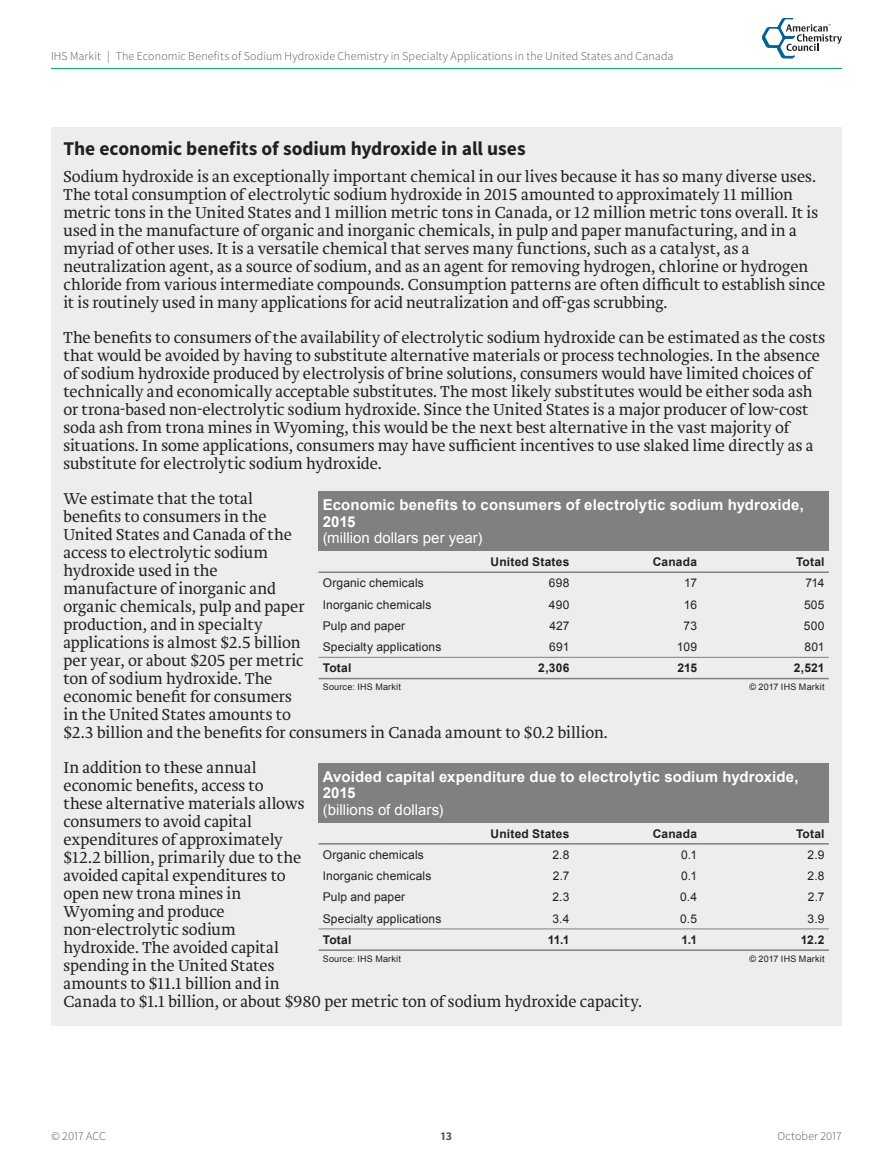
<style>
.page{position:relative;width:893px;height:1170px;background:#fff}
.page>*{position:absolute;margin:0;border:0;box-sizing:border-box;transform-origin:0 0}
.b2_heading{font:700 19.5px "Source Sans Pro";color:#231f20}
.b2_body{font:300 16.5px/18px "Brioni Std";letter-spacing:-.005em;color:#231f20}
.t_heading{font:700 15px/16.5px "Arial";letter-spacing:.01em;color:#fff}
.t_heading-2{font:15px "Arial";color:#fff}
.t_body{font:12px "Arial";letter-spacing:.01em;color:#231f20}
.t1{font:300 12px "Source Sans Pro";letter-spacing:.01em;color:#57585a}
.t_body-2{font:700 12px "Arial";letter-spacing:.015em;color:#231f20}
.t2{font:700 12px "Source Sans Pro";color:#57585a}
.t_source{font:9px "Arial";letter-spacing:.025em;color:#231f20}
</style>
<div class="page">
<hr style="left:51px;top:68px;width:791px;height:1px;background:#00ab4d">
<svg style="left:762px;top:18px;width:80px;height:40px"></svg>
<div style="left:51px;top:128px;width:791px;height:897px;background:#ededed"></div>
<div style="left:319px;top:763px;width:510px;height:59px;background:#7f8080"></div>
<hr style="left:319px;top:843px;width:127px;height:1px;background:#7f8080">
<hr style="left:446px;top:843px;width:128px;height:1px;background:#7f8080">
<hr style="left:574px;top:843px;width:127px;height:1px;background:#7f8080">
<hr style="left:701px;top:843px;width:128px;height:1px;background:#7f8080">
<hr style="left:319px;top:928px;width:127px;height:1px;background:#7f8080">
<hr style="left:446px;top:928px;width:128px;height:1px;background:#7f8080">
<hr style="left:574px;top:928px;width:127px;height:1px;background:#7f8080">
<hr style="left:701px;top:928px;width:128px;height:1px;background:#7f8080">
<hr style="left:319px;top:949px;width:127px;height:1px;background:#7f8080">
<hr style="left:446px;top:949px;width:128px;height:1px;background:#7f8080">
<hr style="left:574px;top:949px;width:127px;height:1px;background:#7f8080">
<hr style="left:701px;top:949px;width:128px;height:1px;background:#7f8080">
<div style="left:319px;top:491px;width:510px;height:60px;background:#7f8080"></div>
<hr style="left:319px;top:571px;width:127px;height:2px;background:#7f8080">
<hr style="left:446px;top:571px;width:128px;height:2px;background:#7f8080">
<hr style="left:574px;top:571px;width:127px;height:2px;background:#7f8080">
<hr style="left:701px;top:571px;width:128px;height:2px;background:#7f8080">
<hr style="left:319px;top:657px;width:127px;height:1px;background:#7f8080">
<hr style="left:446px;top:657px;width:128px;height:1px;background:#7f8080">
<hr style="left:574px;top:657px;width:127px;height:1px;background:#7f8080">
<hr style="left:701px;top:657px;width:128px;height:1px;background:#7f8080">
<hr style="left:319px;top:677px;width:127px;height:2px;background:#7f8080">
<hr style="left:446px;top:677px;width:128px;height:2px;background:#7f8080">
<hr style="left:574px;top:677px;width:127px;height:2px;background:#7f8080">
<hr style="left:701px;top:677px;width:128px;height:2px;background:#7f8080">
<p class="t1" style="left:51px;top:48px;width:624px">IHS Markit | The Economic Benefits of Sodium Hydroxide Chemistry in Specialty Applications in the United States and Canada</p>
<p class="b2_heading" style="left:63px;top:136px;width:464px">The economic benefits of sodium hydroxide in all uses</p>
<p class="b2_body" style="left:63px;top:167px;width:764px">Sodium hydroxide is an exceptionally important chemical in our lives because it has so many diverse uses.<br>The total consumption of electrolytic sodium hydroxide in 2015 amounted to approximately 11 million metric tons in the United States and 1 million metric tons in Canada, or 12 million metric tons overall. It is used in the manufacture of organic and inorganic chemicals, in pulp and paper manufacturing, and in a myriad of other uses. It is a versatile chemical that serves many functions, such as a catalyst, as a neutralization agent, as a source of sodium, and as an agent for removing hydrogen, chlorine or hydrogen chloride from various intermediate compounds. Consumption patterns are often difficult to establish since it is routinely used in many applications for acid neutralization and off-gas scrubbing.</p>
<p class="b2_body" style="left:63px;top:328px;width:763px">The benefits to consumers of the availability of electrolytic sodium hydroxide can be estimated as the costs that would be avoided by having to substitute alternative materials or process technologies. In the absence of sodium hydroxide produced by electrolysis of brine solutions, consumers would have limited choices of technically and economically acceptable substitutes. The most likely substitutes would be either soda ash or trona-based non-electrolytic sodium hydroxide. Since the United States is a major producer of low-cost soda ash from trona mines in Wyoming, this would be the next best alternative in the vast majority of situations. In some applications, consumers may have sufficient incentives to use slaked lime directly as a substitute for electrolytic sodium hydroxide.</p>
<p class="b2_body" style="left:63px;top:489px;width:546px">We estimate that the total<br>benefits to consumers in the<br>United States and Canada of the<br>access to electrolytic sodium<br>hydroxide used in the<br>manufacture of inorganic and<br>organic chemicals, pulp and paper<br>production, and in specialty<br>applications is almost $2.5 billion<br>per year, or about $205 per metric<br>ton of sodium hydroxide. The<br>economic benefit for consumers<br>in the United States amounts to<br>$2.3 billion and the benefits for consumers in Canada amount to $0.2 billion.</p>
<p class="b2_body" style="left:63px;top:758px;width:580px">In addition to these annual<br>economic benefits, access to<br>these alternative materials allows<br>consumers to avoid capital<br>expenditures of approximately<br>$12.2 billion, primarily due to the<br>avoided capital expenditures to<br>open new trona mines in<br>Wyoming and produce<br>non-electrolytic sodium<br>hydroxide. The avoided capital<br>spending in the United States<br>amounts to $11.1 billion and in<br>Canada to $1.1 billion, or about $980 per metric ton of sodium hydroxide capacity.</p>
<p class="t_heading" style="left:323px;top:497px;width:483px">Economic benefits to consumers of electrolytic sodium hydroxide,<br>2015</p>
<p class="t_heading-2" style="left:323px;top:528px;width:161px">(million dollars per year)</p>
<p class="t_body-2" style="left:491px;top:553px;width:80px">United States</p>
<p class="t_body-2" style="left:653px;top:553px;width:46px">Canada</p>
<p class="t_body-2" style="left:796px;top:553px;width:30px">Total</p>
<p class="t_body" style="left:323px;top:575px;width:102px">Organic chemicals</p>
<p class="t_body" style="left:549px;top:575px;width:22px">698</p>
<p class="t_body" style="left:684px;top:575px;width:14px">17</p>
<p class="t_body" style="left:805px;top:575px;width:21px">714</p>
<p class="t_body" style="left:323px;top:596px;width:110px">Inorganic chemicals</p>
<p class="t_body" style="left:549px;top:596px;width:22px">490</p>
<p class="t_body" style="left:684px;top:596px;width:15px">16</p>
<p class="t_body" style="left:804px;top:596px;width:22px">505</p>
<p class="t_body" style="left:323px;top:617px;width:84px">Pulp and paper</p>
<p class="t_body" style="left:549px;top:617px;width:21px">427</p>
<p class="t_body" style="left:684px;top:617px;width:15px">73</p>
<p class="t_body" style="left:804px;top:617px;width:22px">500</p>
<p class="t_body" style="left:323px;top:639px;width:120px">Specialty applications</p>
<p class="t_body" style="left:549px;top:639px;width:22px">691</p>
<p class="t_body" style="left:677px;top:639px;width:22px">109</p>
<p class="t_body" style="left:804px;top:639px;width:22px">801</p>
<p class="t_body-2" style="left:323px;top:660px;width:30px">Total</p>
<p class="t_body-2" style="left:538px;top:660px;width:33px">2,306</p>
<p class="t_body-2" style="left:677px;top:660px;width:21px">215</p>
<p class="t_body-2" style="left:794px;top:660px;width:32px">2,521</p>
<p class="t_source" style="left:323px;top:681px;width:80px">Source: IHS Markit</p>
<p class="t_source" style="left:749px;top:681px;width:77px">© 2017 IHS Markit</p>
<p class="t_heading" style="left:323px;top:768px;width:477px">Avoided capital expenditure due to electrolytic sodium hydroxide,<br>2015</p>
<p class="t_heading-2" style="left:323px;top:799px;width:122px">(billions of dollars)</p>
<p class="t_body-2" style="left:491px;top:825px;width:80px">United States</p>
<p class="t_body-2" style="left:653px;top:825px;width:46px">Canada</p>
<p class="t_body-2" style="left:796px;top:825px;width:30px">Total</p>
<p class="t_body" style="left:323px;top:846px;width:102px">Organic chemicals</p>
<p class="t_body" style="left:552px;top:846px;width:19px">2.8</p>
<p class="t_body" style="left:681px;top:846px;width:17px">0.1</p>
<p class="t_body" style="left:808px;top:846px;width:19px">2.9</p>
<p class="t_body" style="left:323px;top:867px;width:110px">Inorganic chemicals</p>
<p class="t_body" style="left:553px;top:867px;width:18px">2.7</p>
<p class="t_body" style="left:681px;top:867px;width:17px">0.1</p>
<p class="t_body" style="left:807px;top:867px;width:19px">2.8</p>
<p class="t_body" style="left:323px;top:889px;width:84px">Pulp and paper</p>
<p class="t_body" style="left:552px;top:889px;width:19px">2.3</p>
<p class="t_body" style="left:680px;top:889px;width:18px">0.4</p>
<p class="t_body" style="left:808px;top:889px;width:18px">2.7</p>
<p class="t_body" style="left:323px;top:910px;width:120px">Specialty applications</p>
<p class="t_body" style="left:552px;top:910px;width:19px">3.4</p>
<p class="t_body" style="left:680px;top:910px;width:18px">0.5</p>
<p class="t_body" style="left:808px;top:910px;width:19px">3.9</p>
<p class="t_body-2" style="left:323px;top:931px;width:30px">Total</p>
<p class="t_body-2" style="left:548px;top:931px;width:23px">11.1</p>
<p class="t_body-2" style="left:681px;top:931px;width:17px">1.1</p>
<p class="t_body-2" style="left:801px;top:931px;width:25px">12.2</p>
<p class="t_source" style="left:323px;top:952px;width:80px">Source: IHS Markit</p>
<p class="t_source" style="left:749px;top:952px;width:77px">© 2017 IHS Markit</p>
<p class="t1" style="left:51px;top:1129px;width:56px">© 2017 ACC</p>
<p class="t2" style="left:441px;top:1128px;width:13px">13</p>
<p class="t1" style="left:777px;top:1129px;width:66px">October 2017</p>
</div>
